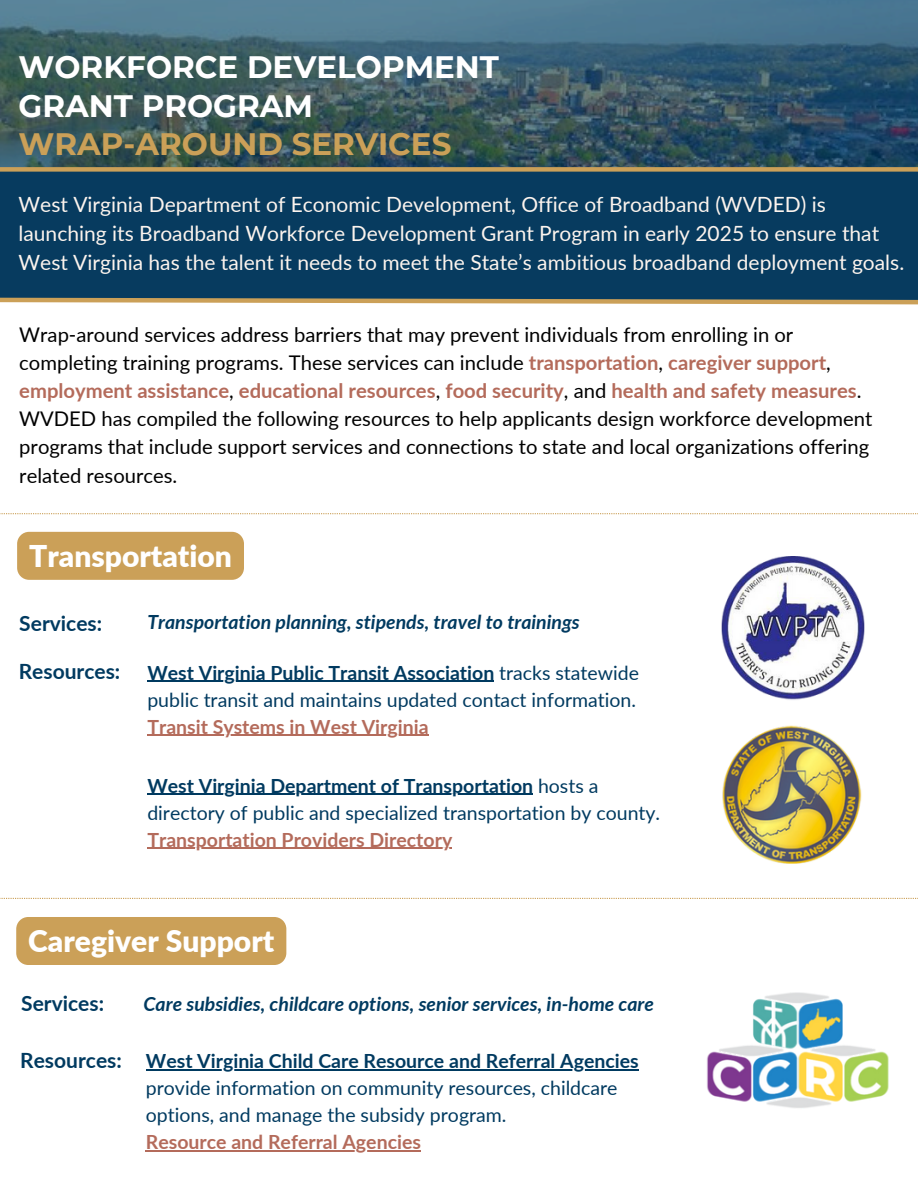
<style>
.page{position:relative;width:918px;height:1188px;background:#fff}
.page>*{position:absolute;margin:0;border:0;box-sizing:border-box;transform-origin:0 0}
.t1{font:700 30.9px/38.2px "Montserrat";color:#fff}
.t2{font:900 30px "Lato";color:#fff}
.t3{font:21px/29.2px "Lato";color:#fcf4ee}
.t4{font:700 21px "Lato";color:#003a60}
.t5{font:20.25px/28.2px "Lato";color:#000}
.t6{font:19.5px/27px "Lato";color:#003a60}
.t7{font:italic 700 19.5px "Lato";color:#003a60}
.t8{font:700 19.5px "Lato";color:#b46b5b}
.s1{color:#cba058}
.s2{font-weight:700;color:#b46b5b}
.s3{font-weight:700}
</style>
<div class="page">
<svg style="left:0;top:0;width:918px;height:167px;background:#3c5e6c"></svg>
<div style="left:0;top:172px;width:918px;height:128px;background:#073b5f"></div>
<div style="left:0;top:167px;width:918px;height:5px;background:#cba058"></div>
<svg style="left:0;top:297px;width:918px;height:8px"></svg>
<svg style="left:0;top:513px;width:918px;height:1px"></svg>
<svg style="left:0;top:898px;width:918px;height:1px"></svg>
<img style="left:721px;top:556px;width:143px;height:144px">
<img style="left:722px;top:725px;width:140px;height:139px">
<img style="left:707px;top:993px;width:182px;height:115px">
<hr style="left:147px;top:681px;width:347px;height:1px;background:#003a60">
<hr style="left:147px;top:735px;width:282px;height:1px;background:#b46b5b">
<div style="left:17px;top:532px;width:227px;height:48px;background:#cba058"></div>
<hr style="left:146px;top:1069px;width:493px;height:1px;background:#003a60">
<hr style="left:146px;top:1150px;width:275px;height:1px;background:#b46b5b">
<div style="left:16px;top:917px;width:270px;height:48px;background:#cba058"></div>
<hr style="left:147px;top:794px;width:386px;height:1px;background:#003a60">
<hr style="left:147px;top:848px;width:305px;height:1px;background:#b46b5b">
<p class="t1" style="left:19px;top:48px;width:482px">WORKFORCE DEVELOPMENT<br>GRANT PROGRAM<br><span class="s1">WRAP-AROUND SERVICES</span></p>
<p class="t3" style="left:19px;top:189px;width:887px">West Virginia Department of Economic Development, Office of Broadband (WVDED) is launching its Broadband Workforce Development Grant Program in early 2025 to ensure that<br>West Virginia has the talent it needs to meet the State’s ambitious broadband deployment goals.</p>
<p class="t5" style="left:19px;top:320px;width:855px">Wrap-around services address barriers that may prevent individuals from enrolling in or completing training programs. These services can include <span class="s2">transportation</span>, <span class="s2">caregiver support</span>, <span class="s2">employment assistance</span>, <span class="s2">educational resources</span>, <span class="s2">food security</span>, and <span class="s2">health and safety measures</span>.<br>WVDED has compiled the following resources to help applicants design workforce development programs that include support services and connections to state and local organizations offering related resources.</p>
<p class="t2" style="left:29px;top:537px;width:204px">Transportation</p>
<h2 class="t4" style="left:19px;top:610px;width:84px">Services:</h2>
<p class="t7" style="left:147px;top:610px;width:434px">Transportation planning, stipends, travel to trainings</p>
<h3 class="t4" style="left:19px;top:659px;width:103px">Resources:</h3>
<h1 class="t6" style="left:147px;top:659px;width:493px"><span class="s3">West Virginia Public Transit Association</span> tracks statewide public transit and maintains updated contact information.</h1>
<p class="t8" style="left:147px;top:714px;width:283px">Transit Systems in West Virginia</p>
<p class="t6" style="left:147px;top:772px;width:514px"><span class="s3">West Virginia Department of Transportation</span> hosts a directory of public and specialized transportation by county.</p>
<p class="t8" style="left:147px;top:827px;width:306px">Transportation Providers Directory</p>
<p class="t2" style="left:28px;top:923px;width:248px">Caregiver Support</p>
<p class="t4" style="left:21px;top:991px;width:84px">Services:</p>
<p class="t7" style="left:144px;top:992px;width:512px">Care subsidies, childcare options, senior services, in-home care</p>
<p class="t4" style="left:20px;top:1047px;width:103px">Resources:</p>
<h3 class="t6" style="left:146px;top:1047px;width:494px"><span class="s3">West Virginia Child Care Resource and Referral Agencies </span>provide information on community resources, childcare options, and manage the subsidy program.</h3>
<h3 class="t8" style="left:146px;top:1130px;width:277px">Resource and Referral Agencies</h3>
</div>
